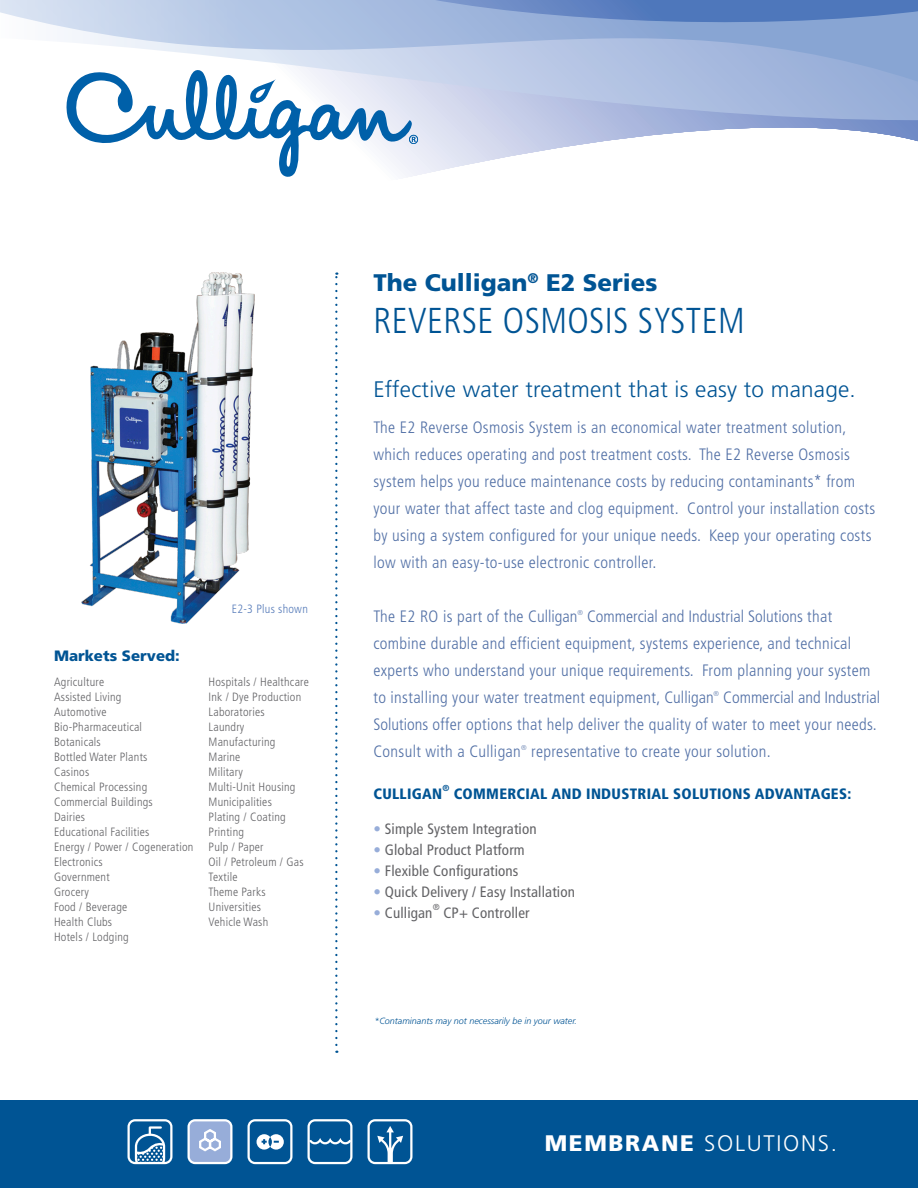
<style>
.page{position:relative;width:918px;height:1188px;background:#fff}
.page>*{position:absolute;margin:0;border:0;box-sizing:border-box;transform-origin:0 0}
.t1{font:300 condensed 36px "Frutiger LT Std";letter-spacing:.01em;color:#005494}
.t2{font:900 24px "Frutiger LT Std";color:#005494}
.t3{font:300 22.5px "Frutiger LT Std";letter-spacing:.01em;color:#005494}
.t4{font:300 22.5px "Frutiger LT Std";letter-spacing:.075em;color:#fff}
.t5{font:300 condensed 16.5px/27px "Frutiger LT Std";letter-spacing:.02em;color:#5270a6}
.t6{font:condensed 15px "Frutiger LT Std";letter-spacing:.01em;color:#636366}
.t7{font:900 condensed 15px "Frutiger LT Std";letter-spacing:.02em;color:#005494}
.t8{font:900 15px "Frutiger LT Std";color:#005494}
.t9{font:300 condensed 12px/15px "Frutiger LT Std";letter-spacing:.02em;color:#636366}
.t10{font:300 condensed 12px "Frutiger LT Std";letter-spacing:.02em;color:#567bb9}
.t11{font:italic 300 9px "Frutiger LT Std";color:#005494}
.t12{font:900 condensed 8.7px "Frutiger LT Std";color:#005494}
.t13{font:condensed 8.7px "Frutiger LT Std";color:#636366}
.t14{font:300 condensed 7.05px "Frutiger LT Std";color:#5270a6}
.s1{color:#97add9}
.s2{font-weight:900}
</style>
<div class="page">
<img style="left:81px;top:273px;width:173px;height:351px">
<svg style="left:335px;top:273px;width:3px;height:772px"></svg>
<div style="left:0;top:1100px;width:918px;height:88px;background:#005494"></div>
<svg style="left:188px;top:1119px;width:45px;height:45px;background:#acbfe0"></svg>
<svg style="left:248px;top:1119px;width:45px;height:45px"></svg>
<svg style="left:308px;top:1119px;width:45px;height:45px"></svg>
<svg style="left:368px;top:1119px;width:45px;height:45px"></svg>
<svg style="left:128px;top:1119px;width:45px;height:45px"></svg>
<svg style="left:418px;top:120px;width:500px;height:55px"></svg>
<svg style="left:0;top:0;width:918px;height:120px;background:#afc1e1"></svg>
<svg style="left:67px;top:70px;width:351px;height:107px"></svg>
<p class="t8" style="left:54px;top:647px;width:127px">Markets Served:</p>
<p class="t10" style="left:232px;top:602px;width:77px">E2-3 Plus shown</p>
<p class="t9" style="left:54px;top:675px;width:141px">Agriculture<br>Assisted Living<br>Automotive<br>Bio-Pharmaceutical<br>Botanicals<br>Bottled Water Plants<br>Casinos<br>Chemical Processing<br>Commercial Buildings<br>Dairies<br>Educational Facilities<br>Energy / Power / Cogeneration<br>Electronics<br>Government<br>Grocery<br>Food / Beverage<br>Health Clubs<br>Hotels / Lodging</p>
<p class="t9" style="left:209px;top:675px;width:102px">Hospitals / Healthcare<br>Ink / Dye Production<br>Laboratories<br>Laundry<br>Manufacturing<br>Marine<br>Military<br>Multi-Unit Housing<br>Municipalities<br>Plating / Coating<br>Printing<br>Pulp / Paper<br>Oil / Petroleum / Gas<br>Textile<br>Theme Parks<br>Universities<br>Vehicle Wash</p>
<h2 class="t2" style="left:373px;top:268px;width:286px">The Culligan<sup>®</sup> E2 Series</h2>
<h1 class="t1" style="left:373px;top:300px;width:373px">REVERSE OSMOSIS SYSTEM</h1>
<h3 class="t3" style="left:373px;top:377px;width:484px">Effective water treatment that is easy to manage.</h3>
<p class="t5" style="left:373px;top:414px;width:503px">The E2 Reverse Osmosis System is an economical water treatment solution, which reduces operating and post treatment costs. The E2 Reverse Osmosis system helps you reduce maintenance costs by reducing contaminants* from your water that affect taste and clog equipment. Control your installation costs by using a system configured for your unique needs. Keep your operating costs low with an easy-to-use electronic controller.</p>
<p class="t5" style="left:373px;top:603px;width:206px">The E2 RO is part of the Culligan</p>
<p class="t14" style="left:577px;top:609px;width:7px">®</p>
<p class="t5" style="left:373px;top:603px;width:499px;text-indent:214px">Commercial and Industrial Solutions that combine durable and efficient equipment, systems experience, and technical experts who understand your unique requirements. From planning your system to installing your water treatment equipment, Culligan</p>
<p class="t5" style="left:373px;top:684px;width:508px;text-indent:350px">Commercial and Industrial<br>Solutions offer options that help deliver the quality of water to meet your needs.<br>Consult with a Culligan</p>
<p class="t14" style="left:714px;top:690px;width:7px">®</p>
<p class="t14" style="left:521px;top:744px;width:7px">®</p>
<p class="t5" style="left:531px;top:738px;width:241px">representative to create your solution.</p>
<p class="t12" style="left:443px;top:783px;width:8px">®</p>
<p class="t7" style="left:373px;top:785px;width:70px">CULLIGAN</p>
<p class="t7" style="left:454px;top:785px;width:399px">COMMERCIAL AND INDUSTRIAL SOLUTIONS ADVANTAGES:</p>
<p class="t6" style="left:373px;top:820px;width:165px"><span class="s1">•</span> Simple System Integration</p>
<p class="t6" style="left:373px;top:841px;width:153px"><span class="s1">•</span> Global Product Platform</p>
<p class="t6" style="left:373px;top:862px;width:147px"><span class="s1">•</span> Flexible Configurations</p>
<p class="t6" style="left:373px;top:883px;width:203px"><span class="s1">•</span> Quick Delivery / Easy Installation</p>
<p class="t6" style="left:373px;top:904px;width:61px"><span class="s1">•</span> Culligan</p>
<p class="t13" style="left:433px;top:902px;width:8px">®</p>
<p class="t6" style="left:443px;top:904px;width:88px">CP+ Controller</p>
<p class="t11" style="left:374px;top:1015px;width:204px">*Contaminants may not necessarily be in your water.</p>
<h3 class="t4" style="left:545px;top:1130px;width:294px"><span class="s2">MEMBRANE</span> SOLUTIONS.</h3>
</div>
